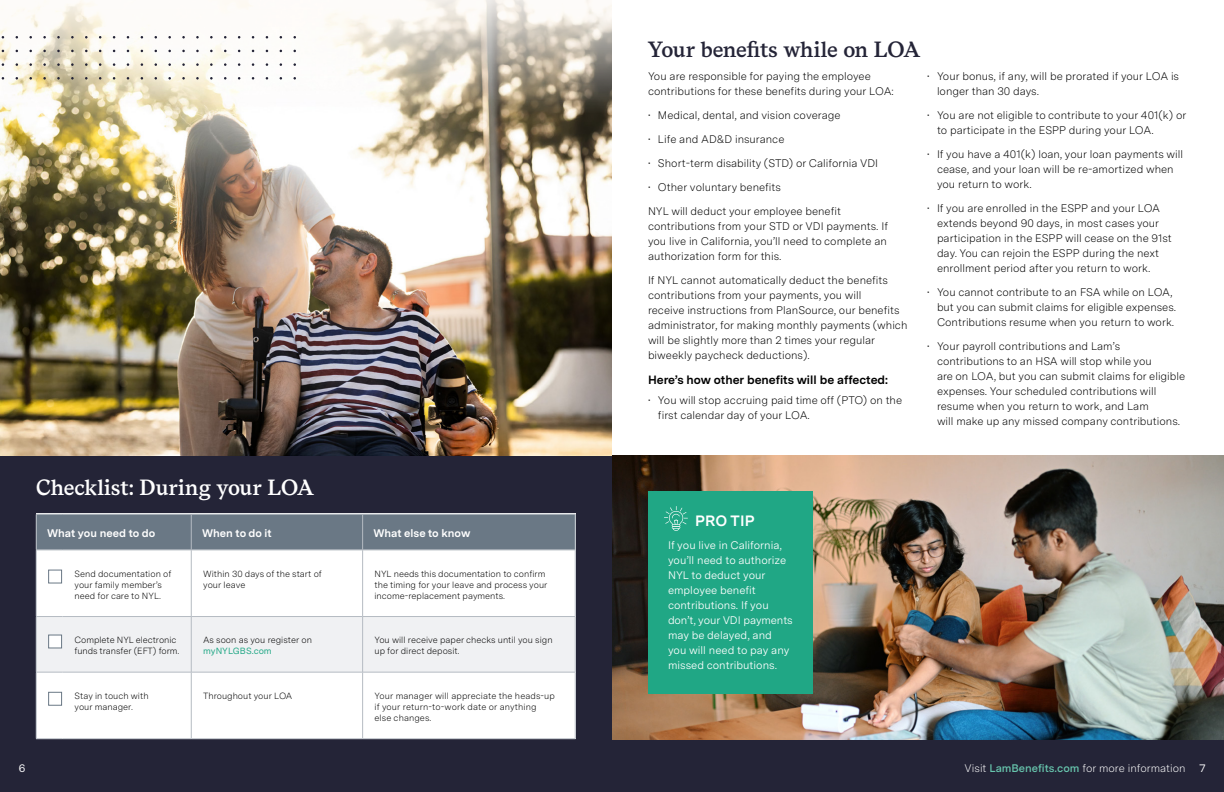
<style>
.page{position:relative;width:1224px;height:792px;background:#fff}
.page>*{position:absolute;margin:0;border:0;box-sizing:border-box;transform-origin:0 0}
.t1{font:600 22px "Messina Serif";color:#fff}
.t2{font:600 22px "Messina Serif";letter-spacing:-.015em;color:#242437}
.t3{font:700 15px "Messina Sans";letter-spacing:.01em;color:#fff}
.t4{font:700 12px "Messina Sans";color:#000}
.t5{font:300 11px/15px "Messina Sans";color:#000}
.t6{font:11px/15px "Messina Sans";color:#fff}
.t7{font:700 11px "Messina Sans";color:#fff}
.t8{font:300 11px "Messina Sans";color:#fff}
.t9{font:11px "Messina Sans";color:#fff}
.t10{font:300 9px/11px "Messina Sans";color:#000}
.t11{font:9px "Messina Sans";color:#20a785}
.s1{font-weight:600;color:#67c5ad}
.s2{font-weight:400}
</style>
<div class="page">
<img style="left:612px;top:456px;width:612px;height:284px">
<div style="left:0;top:428px;width:612px;height:364px;background:#242437"></div>
<div style="left:37px;top:551px;width:538px;height:187px;background:#fff"></div>
<hr style="left:191px;top:550px;width:1px;height:66px;background:#b5bbc2">
<hr style="left:362px;top:550px;width:1px;height:66px;background:#b5bbc2">
<hr style="left:363px;top:616px;width:213px;height:1px;background:#b5bbc2">
<div style="left:36px;top:616px;width:539px;height:57px;background:#f0f1f3"></div>
<hr style="left:63px;top:672px;width:128px;height:1px;background:#b5bbc2">
<hr style="left:191px;top:672px;width:172px;height:1px;background:#b5bbc2">
<hr style="left:191px;top:672px;width:1px;height:66px;background:#b5bbc2">
<hr style="left:363px;top:672px;width:213px;height:1px;background:#b5bbc2">
<hr style="left:362px;top:672px;width:1px;height:66px;background:#b5bbc2">
<svg style="left:36px;top:738px;width:27px;height:1px"></svg>
<hr style="left:63px;top:738px;width:128px;height:1px;background:#b5bbc2">
<hr style="left:191px;top:738px;width:172px;height:1px;background:#b5bbc2">
<hr style="left:363px;top:738px;width:213px;height:1px;background:#b5bbc2">
<hr style="left:36px;top:550px;width:1px;height:66px;background:#b5bbc2">
<hr style="left:575px;top:550px;width:1px;height:66px;background:#b5bbc2">
<hr style="left:36px;top:617px;width:1px;height:55px;background:#b5bbc2">
<hr style="left:575px;top:617px;width:1px;height:55px;background:#b5bbc2">
<hr style="left:36px;top:672px;width:1px;height:66px;background:#b5bbc2">
<hr style="left:575px;top:672px;width:1px;height:66px;background:#b5bbc2">
<hr style="left:575px;top:514px;width:1px;height:36px;background:#b5bbc2">
<div style="left:36px;top:514px;width:539px;height:37px;background:#6a7885"></div>
<hr style="left:63px;top:550px;width:128px;height:1px;background:#b5bbc2">
<hr style="left:191px;top:550px;width:172px;height:1px;background:#b5bbc2">
<hr style="left:363px;top:550px;width:213px;height:1px;background:#b5bbc2">
<div style="left:48px;top:570px;width:14px;height:14px;background:#fff;border:1px solid #6a7885"></div>
<div style="left:48px;top:635px;width:14px;height:13px;background:#fff;border:1px solid #6a7885"></div>
<div style="left:48px;top:692px;width:14px;height:14px;background:#fff;border:1px solid #6a7885"></div>
<div style="left:648px;top:491px;width:165px;height:203px;background:#20a785"></div>
<svg style="left:664px;top:506px;width:24px;height:25px"></svg>
<div style="left:0;top:740px;width:1224px;height:52px;background:#242437"></div>
<img style="left:0;top:113px;width:612px;height:343px">
<svg style="left:0;top:0;width:612px;height:113px"></svg>
<h1 class="t1" style="left:36px;top:472px;width:280px">Checklist: During your LOA</h1>
<p class="t7" style="left:47px;top:525px;width:110px">What you need to do</p>
<p class="t7" style="left:202px;top:525px;width:71px">When to do it</p>
<p class="t7" style="left:373px;top:525px;width:99px">What else to know</p>
<p class="t10" style="left:75px;top:568px;width:98px">Send documentation of your family member’s need for care to NYL.</p>
<p class="t10" style="left:203px;top:568px;width:120px">Within 30 days of the start of your leave</p>
<p class="t10" style="left:375px;top:568px;width:174px">NYL needs this documentation to confirm the timing for your leave and process your income-replacement payments.</p>
<p class="t10" style="left:75px;top:634px;width:107px">Complete NYL electronic funds transfer (EFT) form.</p>
<p class="t10" style="left:203px;top:634px;width:110px">As soon as you register on</p>
<p class="t11" style="left:203px;top:645px;width:70px">myNYLGBS.com</p>
<p class="t10" style="left:375px;top:634px;width:180px">You will receive paper checks until you sign up for direct deposit.</p>
<p class="t10" style="left:75px;top:690px;width:76px">Stay in touch with your manager.</p>
<p class="t10" style="left:203px;top:690px;width:91px">Throughout your LOA</p>
<p class="t10" style="left:375px;top:690px;width:182px">Your manager will appreciate the heads-up if your return-to-work date or anything else changes.</p>
<h1 class="t2" style="left:648px;top:34px;width:274px">Your benefits while on LOA</h1>
<p class="t5" style="left:648px;top:68px;width:247px">You are responsible for paying the employee contributions for these benefits during your LOA:</p>
<p class="t5" style="left:648px;top:107px;width:194px">• Medical, dental, and vision coverage</p>
<p class="t5" style="left:648px;top:131px;width:138px">• Life and AD&amp;D insurance</p>
<p class="t5" style="left:648px;top:155px;width:232px">• Short-term disability (STD) or California VDI</p>
<p class="t5" style="left:648px;top:175px;width:195px;line-height:24px">• Other voluntary benefits<br>NYL will deduct your employee benefit</p>
<p class="t5" style="left:648px;top:218px;width:242px;text-align:justify">contributions from your STD or VDI payments. If you live in California, you’ll need to complete an authorization form for this.</p>
<p class="t5" style="left:648px;top:272px;width:261px">If NYL cannot automatically deduct the benefits contributions from your payments, you will<br>receive instructions from PlanSource, our benefits administrator, for making monthly payments (which will be slightly more than 2 times your regular biweekly paycheck deductions).</p>
<p class="t4" style="left:648px;top:371px;width:242px">Here’s how other benefits will be affected:</p>
<p class="t5" style="left:658px;top:393px;width:246px;text-indent:-10px">• You will stop accruing paid time off (PTO) on the first calendar day of your LOA.</p>
<p class="t5" style="left:937px;top:68px;width:244px;text-indent:-10px">• Your bonus, if any, will be prorated if your LOA is longer than 30 days.</p>
<p class="t5" style="left:937px;top:107px;width:251px;text-indent:-10px">• You are not eligible to contribute to your 401(k) or to participate in the ESPP during your LOA.</p>
<p class="t5" style="left:937px;top:146px;width:248px;text-indent:-10px">• If you have a 401(k) loan, your loan payments will cease, and your loan will be re-amortized when you return to work.</p>
<p class="t5" style="left:937px;top:200px;width:236px;text-indent:-10px">• If you are enrolled in the ESPP and your LOA extends beyond 90 days, in most cases your participation in the ESPP will cease on the 91st day. You can rejoin the ESPP during the next enrollment period after you return to work.</p>
<p class="t5" style="left:937px;top:284px;width:241px;text-indent:-10px">• You cannot contribute to an FSA while on LOA, but you can submit claims for eligible expenses.<br>Contributions resume when you return to work.</p>
<p class="t5" style="left:937px;top:338px;width:250px;text-indent:-10px">• Your payroll contributions and Lam’s contributions to an HSA will stop while you<br>are on LOA, but you can submit claims for eligible expenses. Your scheduled contributions will resume when you return to work, and Lam<br>will make up any missed company contributions.</p>
<h2 class="t3" style="left:695px;top:509px;width:61px">PRO TIP</h2>
<p class="t6" style="left:668px;top:537px;width:126px">If you live in California, you’ll need to authorize<br>NYL to deduct your employee benefit contributions. If you don’t, your VDI payments may be delayed, and you will need to pay any missed contributions.</p>
<p class="t9" style="left:19px;top:761px;width:8px">6</p>
<p class="t8" style="left:965px;top:761px;width:242px">Visit <span class="s1">LamBenefits.com</span> for more information <span class="s2">7</span></p>
</div>
